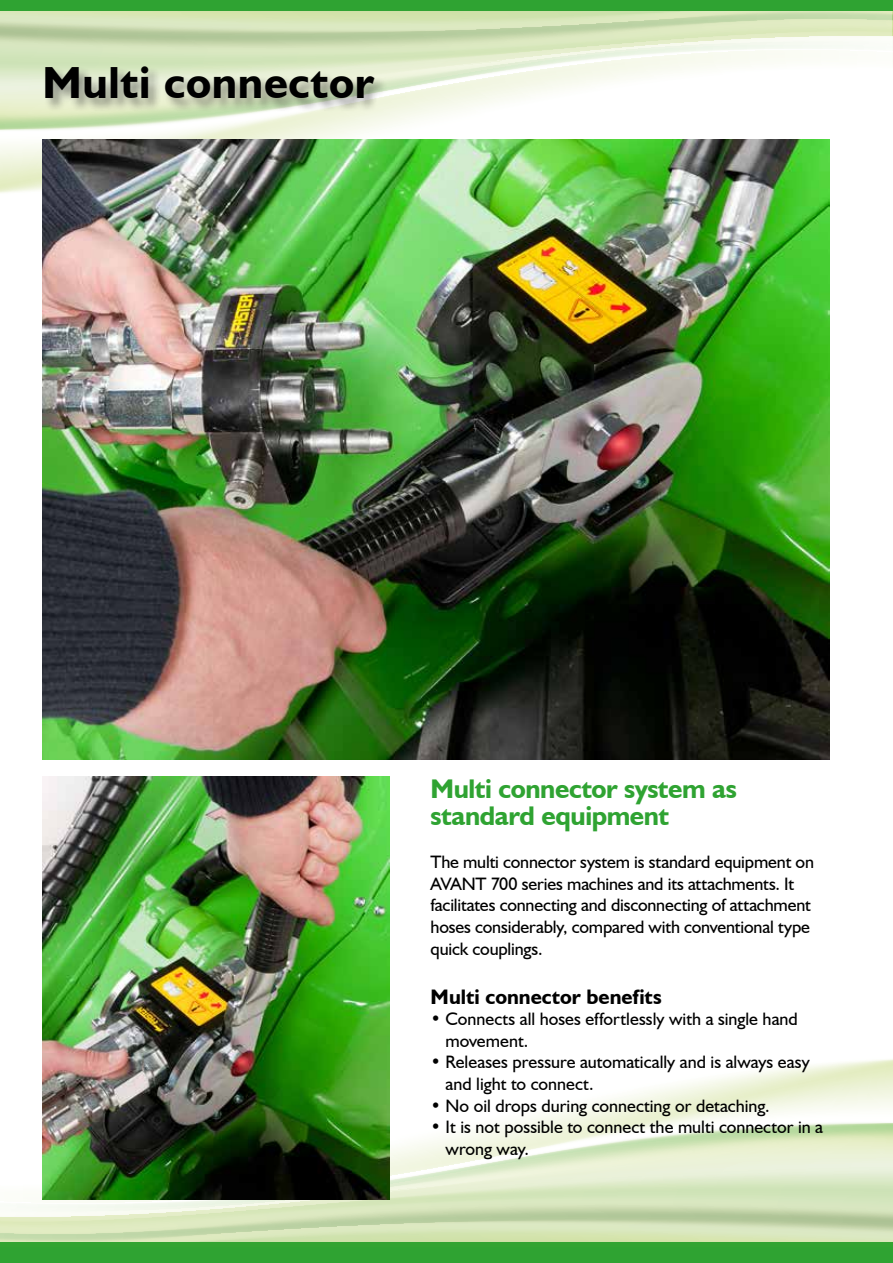
<style>
.page{position:relative;width:893px;height:1263px;background:#fff}
.page>*{position:absolute;margin:0;border:0;box-sizing:border-box;transform-origin:0 0}
.t1{font:700 45px "Humanist 521 BT";letter-spacing:.015em;color:#000}
.t2{font:700 27px/27px "Humanist 521 BT";letter-spacing:-.015em;color:#2fa332}
.t3{font:700 21px "Humanist 521 BT";color:#000}
.t4{font:18px/21.6px "Humanist 521 BT";letter-spacing:-.005em;color:#000}
</style>
<div class="page">
<svg style="left:0;top:1054px;width:893px;height:189px"></svg>
<div style="left:0;top:1243px;width:893px;height:10px;background:#32a431"></div>
<div style="left:0;top:1247px;width:893px;height:16px;background:#2fa332"></div>
<svg style="left:0;top:11px;width:892px;height:188px"></svg>
<svg style="left:892px;top:11px;width:1px;height:27px"></svg>
<div style="left:0;top:0;width:893px;height:11px;background:#2fa332"></div>
<div style="left:43px;top:66px;width:345px;height:47px;background:#000;opacity:.4"></div>
<img style="left:43px;top:139px;width:786px;height:620px">
<img style="left:43px;top:776px;width:346px;height:423px">
<h1 class="t1" style="left:43px;top:55px;width:333px">Multi connector</h1>
<h2 class="t2" style="left:431px;top:775px;width:308px">Multi connector system as standard equipment</h2>
<p class="t4" style="left:431px;top:851px;width:385px">The multi connector system is standard equipment on AVANT 700 series machines and its attachments. It facilitates connecting and disconnecting of attachment hoses considerably, compared with conventional type quick couplings.</p>
<p class="t3" style="left:431px;top:983px;width:233px">Multi connector benefits</p>
<p class="t4" style="left:446px;top:1008px;width:354px;text-indent:-15px">• Connects all hoses effortlessly with a single hand movement.</p>
<p class="t4" style="left:446px;top:1051px;width:366px;text-indent:-15px">• Releases pressure automatically and is always easy and light to connect.</p>
<p class="t4" style="left:431px;top:1094px;width:340px">• No oil drops during connecting or detaching.</p>
<p class="t4" style="left:446px;top:1116px;width:379px;text-indent:-15px">• It is not possible to connect the multi connector in a wrong way.</p>
</div>
